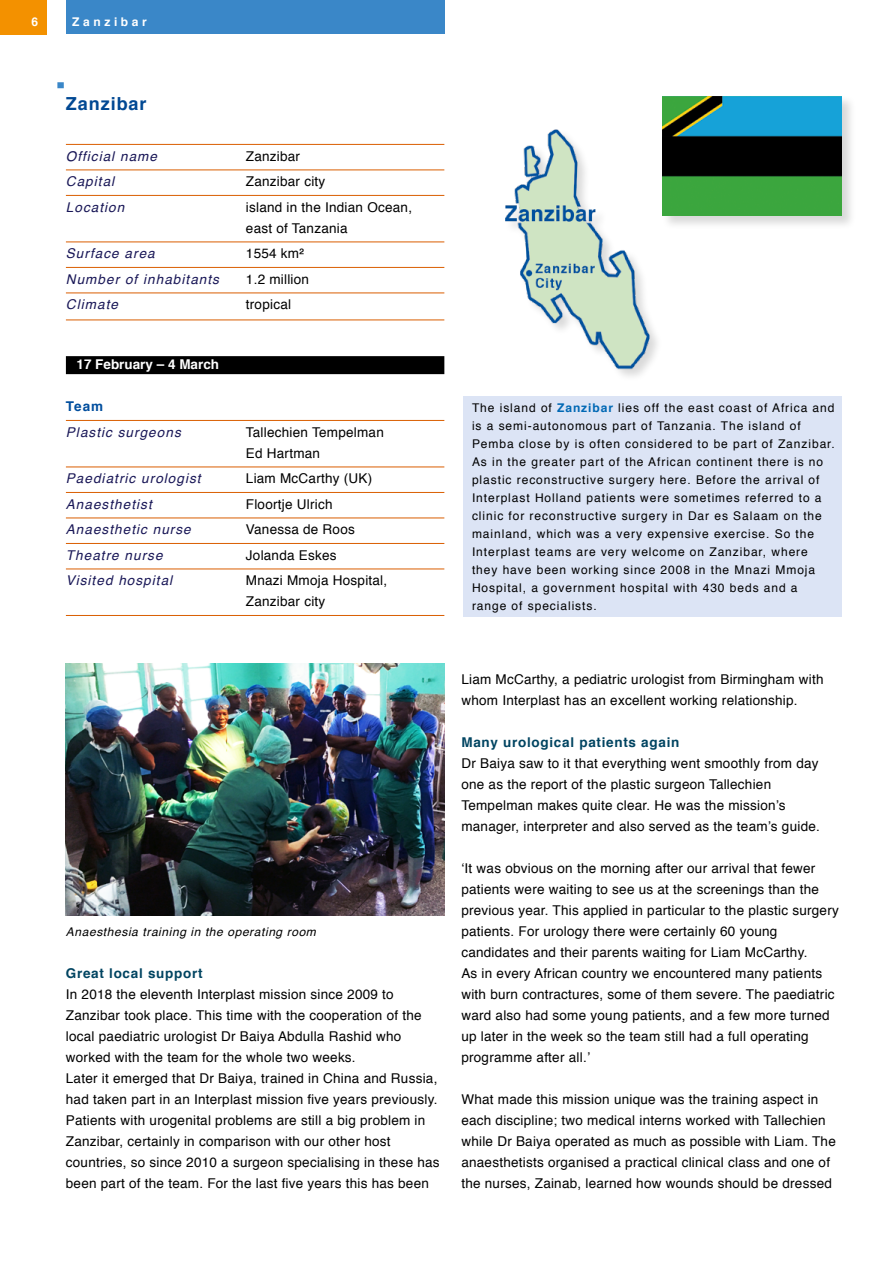
<style>
.page{position:relative;width:893px;height:1263px;background:#fff}
.page>*{position:absolute;margin:0;border:0;box-sizing:border-box;transform-origin:0 0}
.t1{font:700 18px "Helvetica";letter-spacing:.055em;color:#004893}
.t2{font:13.5px/21px "Helvetica";letter-spacing:.02em;color:#000}
.t3{font:italic 13.5px "Helvetica";letter-spacing:.08em;color:#191757}
.t4{font:700 13.5px "Helvetica";letter-spacing:.055em;color:#004461}
.t5{font:700 13.5px "Helvetica";color:#fff}
.t6{font:700 13.5px "Helvetica";color:#004e9e}
.t7{font:12px/18px "Helvetica";letter-spacing:.08em;color:#000}
.t8{font:italic 12px "Helvetica";letter-spacing:.05em;color:#000}
.t9{font:700 12px "Helvetica";letter-spacing:.3em;color:#fff}
.s1{font-weight:700;color:#0068b4}
</style>
<div class="page">
<img style="left:66px;top:663px;width:378px;height:252px">
<div style="left:57px;top:82px;width:7px;height:6px;background:#3a87c8"></div>
<hr style="left:66px;top:144px;width:378px;height:1px;background:#da5e00">
<hr style="left:66px;top:170px;width:378px;height:1px;background:#da5e00">
<hr style="left:66px;top:195px;width:378px;height:1px;background:#da5e00">
<hr style="left:66px;top:242px;width:378px;height:1px;background:#da5e00">
<hr style="left:66px;top:267px;width:378px;height:1px;background:#da5e00">
<hr style="left:66px;top:293px;width:378px;height:1px;background:#da5e00">
<hr style="left:66px;top:320px;width:378px;height:1px;background:#da5e00">
<div style="left:66px;top:356px;width:378px;height:18px;background:#000"></div>
<hr style="left:66px;top:420px;width:378px;height:1px;background:#da5e00">
<hr style="left:66px;top:467px;width:378px;height:1px;background:#da5e00">
<hr style="left:66px;top:492px;width:378px;height:1px;background:#da5e00">
<hr style="left:66px;top:518px;width:378px;height:1px;background:#da5e00">
<hr style="left:66px;top:543px;width:378px;height:1px;background:#da5e00">
<hr style="left:66px;top:569px;width:378px;height:1px;background:#da5e00">
<hr style="left:66px;top:615px;width:378px;height:1px;background:#da5e00">
<img style="left:505px;top:129px;width:152px;height:243px">
<div style="left:661px;top:95px;width:195px;height:135px;background:#000;opacity:.15"></div>
<img style="left:662px;top:96px;width:180px;height:120px">
<div style="left:463px;top:396px;width:379px;height:220px;background:#dce4f5"></div>
<div style="left:0;top:0;width:47px;height:34px;background:#f39100"></div>
<div style="left:66px;top:0;width:378px;height:34px;background:#3a87c8"></div>
<p class="t9" style="left:32px;top:12px;width:8px">6</p>
<p class="t9" style="left:72px;top:12px;width:76px">Zanzibar</p>
<h1 class="t1" style="left:66px;top:89px;width:82px">Zanzibar</h1>
<p class="t3" style="left:66px;top:145px;width:93px">Official name</p>
<p class="t2" style="left:246px;top:146px;width:56px">Zanzibar</p>
<p class="t3" style="left:66px;top:171px;width:50px">Capital</p>
<p class="t2" style="left:246px;top:171px;width:81px">Zanzibar city</p>
<p class="t3" style="left:66px;top:196px;width:60px">Location</p>
<p class="t2" style="left:246px;top:197px;width:168px">island in the Indian Ocean, east of Tanzania</p>
<p class="t3" style="left:66px;top:243px;width:90px">Surface area</p>
<p class="t2" style="left:246px;top:243px;width:59px">1554 km²</p>
<p class="t3" style="left:66px;top:268px;width:155px">Number of inhabitants</p>
<p class="t2" style="left:246px;top:269px;width:65px">1.2 million</p>
<p class="t3" style="left:66px;top:294px;width:54px">Climate</p>
<p class="t2" style="left:246px;top:294px;width:47px">tropical</p>
<p class="t5" style="left:77px;top:353px;width:144px">17 February – 4 March</p>
<p class="t6" style="left:66px;top:395px;width:39px">Team</p>
<p class="t3" style="left:66px;top:421px;width:116px">Plastic surgeons</p>
<p class="t2" style="left:246px;top:422px;width:139px">Tallechien Tempelman<br>Ed Hartman</p>
<p class="t3" style="left:66px;top:468px;width:136px">Paediatric urologist</p>
<p class="t2" style="left:246px;top:468px;width:128px">Liam McCarthy (UK)</p>
<p class="t3" style="left:66px;top:493px;width:87px">Anaesthetist</p>
<p class="t2" style="left:246px;top:494px;width:88px">Floortje Ulrich</p>
<p class="t3" style="left:66px;top:519px;width:126px">Anaesthetic nurse</p>
<p class="t2" style="left:246px;top:519px;width:110px">Vanessa de Roos</p>
<p class="t3" style="left:66px;top:544px;width:98px">Theatre nurse</p>
<p class="t2" style="left:246px;top:545px;width:92px">Jolanda Eskes</p>
<p class="t3" style="left:66px;top:570px;width:108px">Visited hospital</p>
<p class="t2" style="left:246px;top:570px;width:143px">Mnazi Mmoja Hospital,<br>Zanzibar city</p>
<p class="t7" style="left:472px;top:399px;width:364px">The island of <span class="s1">Zanzibar</span> lies off the east coast of Africa and is a semi-autonomous part of Tanzania. The island of Pemba close by is often considered to be part of Zanzibar.<br>As in the greater part of the African continent there is no plastic reconstructive surgery here. Before the arrival of Interplast Holland patients were sometimes referred to a clinic for reconstructive surgery in Dar es Salaam on the mainland, which was a very expensive exercise. So the Interplast teams are very welcome on Zanzibar, where they have been working since 2008 in the Mnazi Mmoja Hospital, a government hospital with 430 beds and a range of specialists.</p>
<p class="t8" style="left:66px;top:922px;width:252px">Anaesthesia training in the operating room</p>
<p class="t4" style="left:66px;top:962px;width:138px">Great local support</p>
<p class="t2" style="left:66px;top:984px;width:375px">In 2018 the eleventh Interplast mission since 2009 to Zanzibar took place. This time with the cooperation of the local paediatric urologist Dr Baiya Abdulla Rashid who worked with the team for the whole two weeks.<br>Later it emerged that Dr Baiya, trained in China and Russia, had taken part in an Interplast mission five years previously.<br>Patients with urogenital problems are still a big problem in Zanzibar, certainly in comparison with our other host countries, so since 2010 a surgeon specialising in these has been part of the team. For the last five years this has been</p>
<p class="t2" style="left:461px;top:669px;width:364px">Liam McCarthy, a pediatric urologist from Birmingham with whom Interplast has an excellent working relationship.</p>
<p class="t4" style="left:461px;top:731px;width:220px">Many urological patients again</p>
<p class="t2" style="left:461px;top:753px;width:360px">Dr Baiya saw to it that everything went smoothly from day one as the report of the plastic surgeon Tallechien Tempelman makes quite clear. He was the mission’s manager, interpreter and also served as the team’s guide.</p>
<p class="t2" style="left:461px;top:858px;width:379px">‘It was obvious on the morning after our arrival that fewer patients were waiting to see us at the screenings than the previous year. This applied in particular to the plastic surgery patients. For urology there were certainly 60 young candidates and their parents waiting for Liam McCarthy.<br>As in every African country we encountered many patients with burn contractures, some of them severe. The paediatric ward also had some young patients, and a few more turned up later in the week so the team still had a full operating programme after all.’</p>
<p class="t2" style="left:461px;top:1089px;width:376px">What made this mission unique was the training aspect in each discipline; two medical interns worked with Tallechien while Dr Baiya operated as much as possible with Liam. The anaesthetists organised a practical clinical class and one of the nurses, Zainab, learned how wounds should be dressed</p>
</div>
